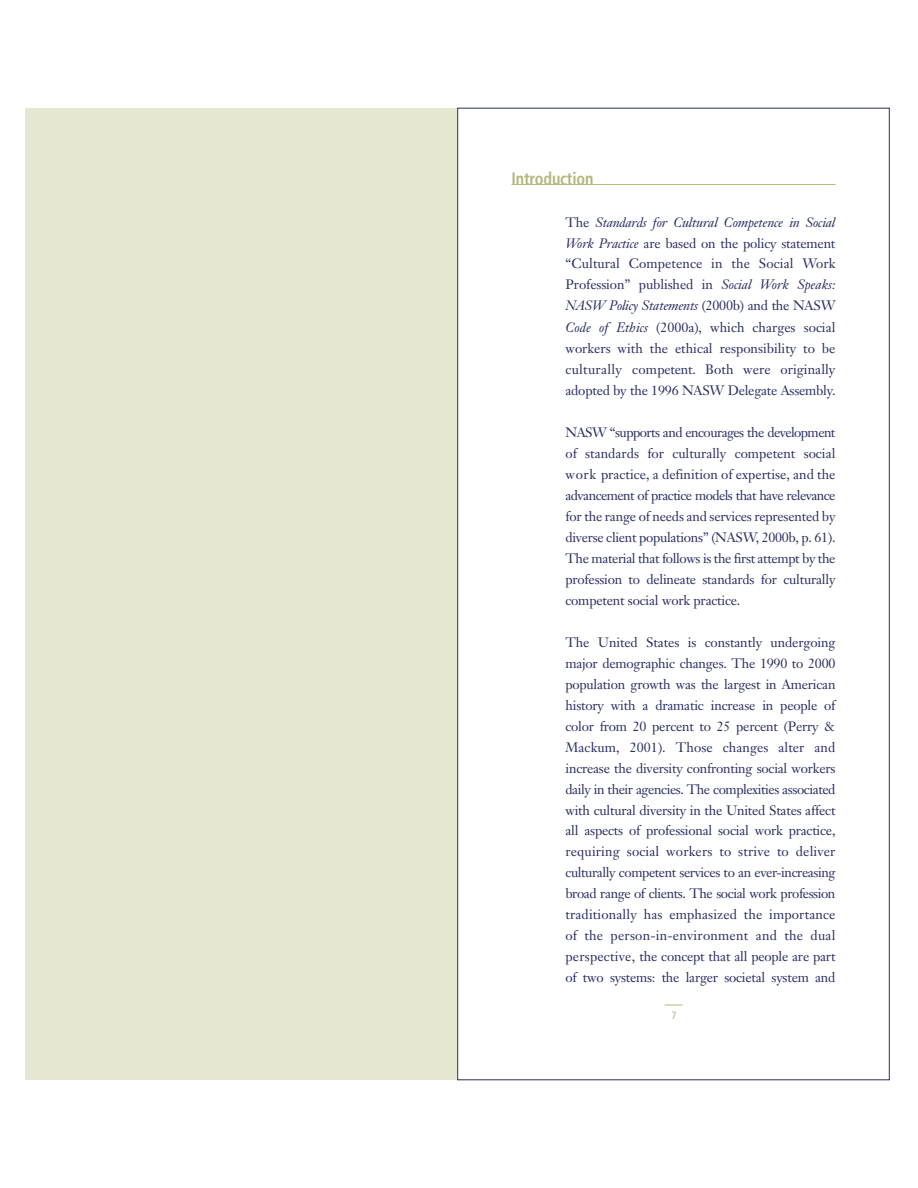
<style>
.page{position:relative;width:918px;height:1188px;background:#fff}
.page>*{position:absolute;margin:0;border:0;box-sizing:border-box;transform-origin:0 0}
.t1{font:700 condensed 18px "Frutiger";letter-spacing:-.01em;color:#b5b87d;scale:.9 1}
.t2{font:13.5px/21px "Janson Text";letter-spacing:-.015em;color:#292e63;text-align:justify}
.t3{font:condensed 10.5px "Frutiger";color:#b5b87d}
.s1{font-style:italic}
</style>
<div class="page">
<div style="left:26px;top:108px;width:432px;height:972px;background:#e5e7d1"></div>
<svg style="left:664px;top:1005px;width:18px;height:1px"></svg>
<hr style="left:512px;top:184px;width:324px;height:1px;background:#b5b87d">
<h1 class="t1" style="left:512px;top:171px;width:93px">Introduction</h1>
<p class="t2" style="left:566px;top:213px;width:272px">The <span class="s1">Standards for Cultural Competence in Social Work Practice</span> are based on the policy statement “Cultural Competence in the Social Work Profession” published in <span class="s1">Social Work Speaks:<br>NASW Policy Statements</span> (2000b) and the NASW <span class="s1">Code of Ethics</span> (2000a), which charges social workers with the ethical responsibility to be culturally competent. Both were originally adopted by the 1996 NASW Delegate Assembly.</p>
<p class="t2" style="left:566px;top:423px;width:272px">NASW “supports and encourages the development of standards for culturally competent social work practice, a definition of expertise, and the advancement of practice models that have relevance for the range of needs and services represented by diverse client populations” (NASW, 2000b, p. 61).<br>The material that follows is the first attempt by the profession to delineate standards for culturally competent social work practice.</p>
<p class="t2" style="left:566px;top:633px;width:272px">The United States is constantly undergoing major demographic changes. The 1990 to 2000 population growth was the largest in American history with a dramatic increase in people of color from 20 percent to 25 percent (Perry &amp; Mackum, 2001). Those changes alter and increase the diversity confronting social workers daily in their agencies. The complexities associated with cultural diversity in the United States affect all aspects of professional social work practice, requiring social workers to strive to deliver culturally competent services to an ever-increasing broad range of clients. The social work profession traditionally has emphasized the importance of the person-in-environment and the dual perspective, the concept that all people are part of two systems: the larger societal system and</p>
<p class="t3" style="left:672px;top:1011px;width:7px">7</p>
</div>
